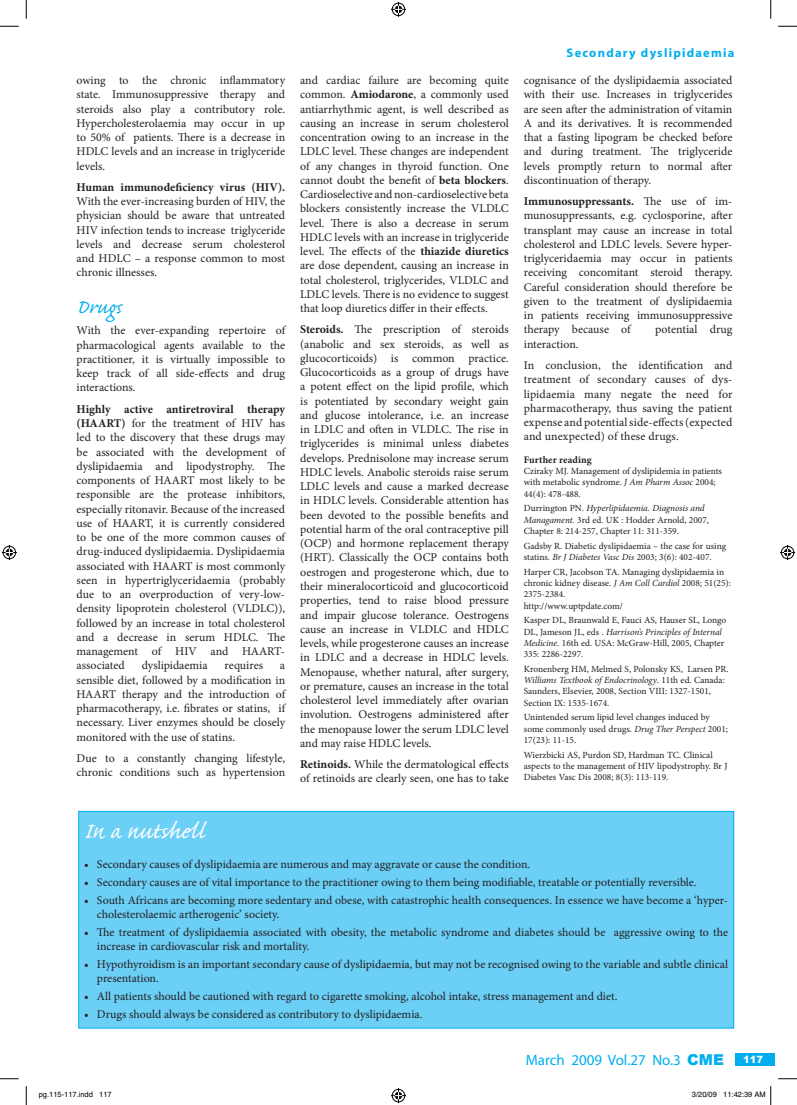
<style>
.page{position:relative;width:797px;height:1105px;background:#fff}
.page>*{position:absolute;margin:0;border:0;box-sizing:border-box;transform-origin:0 0}
.t1{font:28.75px "Caflisch Script Pro";letter-spacing:.005em;color:#fff}
.t2{font:25px "Caflisch Script Pro";color:#00aeef}
.t3{font:15px "Myriad";color:#00aeef}
.t4{font:700 12.5px "Myriad";letter-spacing:.1em;color:#00aeef}
.t5{font:11.88px/14.2px "Minion Pro";color:#231f20;text-align:justify}
.t6{font:700 11.88px "Minion Pro";color:#231f20}
.t7{font:700 10px "Minion Pro";letter-spacing:.01em;color:#231f20}
.t8{font:900 10px "Arial";color:#fff}
.t9{font:9.38px/11.2px "Minion Pro";color:#231f20}
.t10{font:7.5px "Helvetica";color:#000}
.s1{font-weight:700}
.s2{font-style:italic}
.s3{font-family:"Arial";font-weight:900}
</style>
<div class="page">
<div style="left:735px;top:1053px;width:40px;height:12px;background:#00aeef"></div>
<div style="left:79px;top:811px;width:654px;height:217px;background:#6bcff6"></div>
<div style="left:78px;top:811px;width:656px;height:217px;border:1px solid #00aeef"></div>
<svg style="left:0;top:25px;width:19px;height:2px"></svg>
<svg style="left:778px;top:25px;width:19px;height:2px"></svg>
<svg style="left:0;top:1078px;width:19px;height:1px"></svg>
<svg style="left:778px;top:1078px;width:19px;height:1px"></svg>
<svg style="left:25px;top:0;width:2px;height:19px"></svg>
<svg style="left:25px;top:1086px;width:2px;height:19px"></svg>
<svg style="left:770px;top:0;width:1px;height:19px"></svg>
<svg style="left:391px;top:2px;width:15px;height:15px"></svg>
<svg style="left:391px;top:1088px;width:15px;height:15px"></svg>
<svg style="left:2px;top:545px;width:15px;height:15px"></svg>
<svg style="left:780px;top:545px;width:15px;height:15px"></svg>
<svg style="left:770px;top:1086px;width:1px;height:19px"></svg>
<p class="t5" style="left:77px;top:73px;width:210px">owing to the chronic inflammatory state. Immunosuppressive therapy and steroids also play a contributory role.<br>Hypercholesterolaemia may occur in up to 50% of patients. There is a decrease in HDLC levels and an increase in triglyceride levels.</p>
<p class="t6" style="left:77px;top:179px;width:210px">Human immunodeficiency virus (HIV).</p>
<p class="t5" style="left:77px;top:194px;width:210px">With the ever-increasing burden of HIV, the physician should be aware that untreated HIV infection tends to increase triglyceride levels and decrease serum cholesterol and HDLC – a response common to most chronic illnesses.</p>
<h2 class="t2" style="left:77px;top:294px;width:47px">Drugs</h2>
<p class="t5" style="left:77px;top:324px;width:210px">With the ever-expanding repertoire of pharmacological agents available to the practitioner, it is virtually impossible to keep track of all side-effects and drug interactions.</p>
<p class="t5" style="left:77px;top:402px;width:210px"><span class="s1">Highly active antiretroviral therapy (HAART)</span> for the treatment of HIV has led to the discovery that these drugs may be associated with the development of dyslipidaemia and lipodystrophy. The components of HAART most likely to be responsible are the protease inhibitors, especially ritonavir. Because of the increased use of HAART, it is currently considered to be one of the more common causes of drug-induced dyslipidaemia. Dyslipidaemia associated with HAART is most commonly seen in hypertriglyceridaemia (probably due to an overproduction of very-low&shy;density lipoprotein cholesterol (VLDLC)), followed by an increase in total cholesterol and a decrease in serum HDLC. The management of HIV and HAART&shy;associated</p>
<p class="t5" style="left:142px;top:658px;width:67px">dyslipidaemia</p>
<p class="t5" style="left:225px;top:658px;width:40px">requires</p>
<p class="t5" style="left:77px;top:658px;width:210px;text-indent:203px">a sensible diet, followed by a modification in HAART therapy and the introduction of pharmacotherapy, i.e. fibrates or statins, if necessary. Liver enzymes should be closely monitored with the use of statins.</p>
<p class="t5" style="left:77px;top:751px;width:210px">Due to a constantly changing lifestyle, chronic conditions such as hypertension</p>
<p class="t5" style="left:300px;top:73px;width:210px">and cardiac failure are becoming quite common. <span class="s1">Amiodarone</span>, a commonly used antiarrhythmic agent, is well described as causing an increase in serum cholesterol concentration owing to an increase in the LDLC level. These changes are independent of any changes in thyroid function. One cannot doubt the benefit of <span class="s1">beta blockers</span>.<br>Cardioselective and non-cardioselective beta blockers consistently increase the VLDLC level. There is also a decrease in serum HDLC levels with an increase in triglyceride level. The effects of the <span class="s1">thiazide diuretics </span>are dose dependent, causing an increase in total cholesterol, triglycerides, VLDLC and LDLC levels. There is no evidence to suggest that loop diuretics differ in their effects.</p>
<p class="t5" style="left:300px;top:323px;width:210px"><span class="s1">Steroids.</span> The prescription of steroids (anabolic and sex steroids, as well as glucocorticoids) is common practice.<br>Glucocorticoids as a group of drugs have a potent effect on the lipid profile, which is potentiated by secondary weight gain and glucose intolerance, i.e. an increase in LDLC and often in VLDLC. The rise in triglycerides is minimal unless diabetes develops. Prednisolone may increase serum HDLC levels. Anabolic steroids raise serum LDLC levels and cause a marked decrease in HDLC levels. Considerable attention has been devoted to the possible benefits and potential harm of the oral contraceptive pill (OCP) and hormone replacement therapy (HRT). Classically the OCP contains both oestrogen and progesterone which, due to their mineralocorticoid and glucocorticoid properties, tend to raise blood pressure and impair glucose tolerance. Oestrogens cause an increase in VLDLC and HDLC levels, while progesterone causes an increase in LDLC and a decrease in HDLC levels.<br>Menopause, whether natural, after surgery, or premature, causes an increase in the total cholesterol level immediately after ovarian involution. Oestrogens administered after the menopause lower the serum LDLC level and may raise HDLC levels.</p>
<p class="t5" style="left:300px;top:757px;width:210px"><span class="s1">Retinoids.</span> While the dermatological effects of retinoids are clearly seen, one has to take</p>
<p class="t4" style="left:566px;top:46px;width:169px">Secondary dyslipidaemia</p>
<p class="t5" style="left:524px;top:73px;width:210px">cognisance of the dyslipidaemia associated with their use. Increases in triglycerides are seen after the administration of vitamin A and its derivatives. It is recommended that a fasting lipogram be checked before and during treatment. The triglyceride levels promptly return to normal after discontinuation of therapy.</p>
<p class="t5" style="left:524px;top:194px;width:210px"><span class="s1">Immunosuppressants.</span> The use of im&shy;munosuppressants, e.g. cyclosporine, after transplant may cause an increase in total cholesterol and LDLC levels. Severe hyper&shy;triglyceridaemia may occur in patients receiving concomitant steroid therapy.<br>Careful consideration should therefore be given to the treatment of dyslipidaemia in patients receiving immunosuppressive therapy because of</p>
<p class="t5" style="left:655px;top:323px;width:79px">potential drug</p>
<p class="t5" style="left:524px;top:333px;width:210px;line-height:21.4px">interaction.<br>In conclusion, the identification and</p>
<p class="t5" style="left:524px;top:372px;width:210px">treatment of secondary causes of dys&shy;lipidaemia many negate the need for pharmacotherapy, thus saving the patient expense and potential side-effects (expected and unexpected) of these drugs.</p>
<p class="t7" style="left:524px;top:453px;width:69px">Further reading</p>
<p class="t9" style="left:524px;top:466px;width:200px">Cziraky MJ. Management of dyslipidemia in patients with metabolic syndrome. <span class="s2">J Am Pharm Assoc</span> 2004;<br>44(4): 478-488.</p>
<p class="t9" style="left:524px;top:503px;width:187px">Durrington PN. <span class="s2">Hyperlipidaemia. Diagnosis and<br>Managament.</span> 3rd ed. UK : Hodder Arnold, 2007,<br>Chapter 8: 214-257, Chapter 11: 311-359.</p>
<p class="t9" style="left:524px;top:540px;width:204px">Gadsby R. Diabetic dyslipidaemia – the case for using statins. <span class="s2">Br J Diabetes Vasc Dis</span> 2003; 3(6): 402-407.</p>
<p class="t9" style="left:524px;top:566px;width:209px">Harper CR, Jacobson TA. Managing dyslipidaemia in chronic kidney disease. <span class="s2">J Am Coll Cardiol</span> 2008; 51(25):<br>2375-2384.<br>http://www.uptpdate.com/</p>
<p class="t9" style="left:524px;top:615px;width:204px">Kasper DL, Braunwald E, Fauci AS, Hauser SL, Longo DL, Jameson JL, eds . <span class="s2">Harrison’s Principles of Internal Medicine.</span> 16th ed. USA: McGraw-Hill, 2005, Chapter 335: 2286-2297.</p>
<p class="t9" style="left:524px;top:663px;width:206px">Kronenberg HM, Melmed S, Polonsky KS, Larsen PR.<br><span class="s2">Williams Textbook of Endocrinology</span>. 11th ed. Canada:<br>Saunders, Elsevier, 2008, Section VIII: 1327-1501, Section IX: 1535-1674.</p>
<p class="t9" style="left:524px;top:712px;width:206px">Unintended serum lipid level changes induced by some commonly used drugs. <span class="s2">Drug Ther Perspect</span> 2001;<br>17(23): 11-15.</p>
<p class="t9" style="left:524px;top:749px;width:205px">Wierzbicki AS, Purdon SD, Hardman TC. Clinical aspects to the management of HIV lipodystrophy. Br J<br>Diabetes Vasc Dis 2008; 8(3): 113-119.</p>
<h1 class="t1" style="left:84px;top:816px;width:121px">In a nutshell</h1>
<p class="t5" style="left:84px;top:857px;width:447px">• Secondary causes of dyslipidaemia are numerous and may aggravate or cause the condition.</p>
<p class="t5" style="left:84px;top:875px;width:614px">• Secondary causes are of vital importance to the practitioner owing to them being modifiable, treatable or potentially reversible.</p>
<p class="t5" style="left:97px;top:893px;width:632px;text-indent:-13px">• South Africans are becoming more sedentary and obese, with catastrophic health consequences. In essence we have become a ‘hyper&shy;cholesterolaemic artherogenic’ society.</p>
<p class="t5" style="left:97px;top:925px;width:632px;text-indent:-13px">• The treatment of dyslipidaemia associated with obesity, the metabolic syndrome and diabetes should be aggressive owing to the increase in cardiovascular risk and mortality.</p>
<p class="t5" style="left:97px;top:957px;width:632px;text-indent:-13px">• Hypothyroidism is an important secondary cause of dyslipidaemia, but may not be recognised owing to the variable and subtle clinical presentation.</p>
<p class="t5" style="left:84px;top:989px;width:535px">• All patients should be cautioned with regard to cigarette smoking, alcohol intake, stress management and diet.</p>
<p class="t5" style="left:84px;top:1007px;width:340px">• Drugs should always be considered as contributory to dyslipidaemia.</p>
<p class="t3" style="left:525px;top:1052px;width:200px">March 2009 Vol.27 No.3 <span class="s3">CME</span></p>
<p class="t8" style="left:743px;top:1054px;width:22px">117</p>
<p class="t10" style="left:39px;top:1090px;width:74px">pg.115-117.indd 117</p>
<p class="t10" style="left:692px;top:1090px;width:75px">3/20/09 11:42:39 AM</p>
</div>
